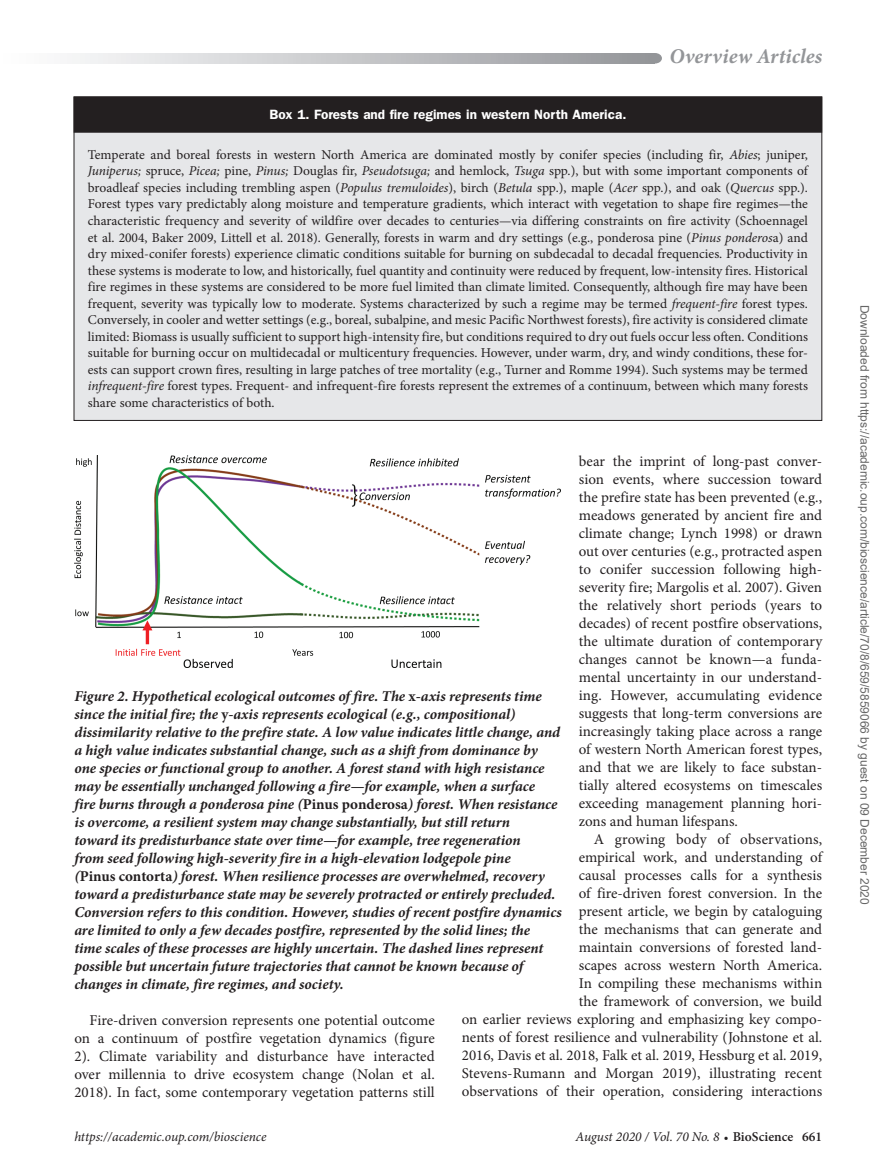
<style>
.page{position:relative;width:894px;height:1174px;background:#fff}
.page>*{position:absolute;margin:0;border:0;box-sizing:border-box;transform-origin:0 0}
.RH{font:italic 700 21px "Minion Pro";letter-spacing:.005em;color:#939598}
.Para{font:15px/18px "Minion Pro";color:#231f20;text-align:justify}
.FigCaption{font:italic 700 15px/18px "Minion Pro";letter-spacing:-.005em;color:#231f20}
.BoxParaFL{font:13.5px/16.5px "Minion Pro";letter-spacing:-.005em;color:#231f20;text-align:justify}
.t1{font:italic 13.5px "Minion Pro";letter-spacing:-.005em;color:#231f20}
.BoxHead{font:600 13.5px "ITC Franklin Gothic Std";color:#fff}
.t2{font:12px "Arial";color:#666}
.s1{font-style:italic}
.s2{font-style:normal}
.s3{font-weight:600;font-style:normal;font-size:12px}
.s4{font-weight:600;font-style:normal}
</style>
<div class="page">
<svg style="left:72px;top:53px;width:580px;height:11px;background:#c5c6c9"></svg>
<div style="left:648px;top:53px;width:13px;height:11px;background:#939598;border-radius:50%"></div>
<div style="left:74px;top:97px;width:747px;height:323px;background:#e6e7e9"></div>
<div style="left:74px;top:97px;width:747px;height:36px;background:#231f20"></div>
<img style="left:74px;top:456px;width:486px;height:211px">
<p class="RH" style="left:669px;top:41px;width:154px">Overview Articles</p>
<p class="BoxHead" style="left:269px;top:107px;width:358px">Box 1. Forests and fire regimes in western North America.</p>
<p class="BoxParaFL" style="left:88px;top:146px;width:721px">Temperate and boreal forests in western North America are dominated mostly by conifer species (including fir, <span class="s1">Abies</span>; juniper, <span class="s1">Juniperus;</span> spruce, <span class="s1">Picea;</span> pine, <span class="s1">Pinus;</span> Douglas fir, <span class="s1">Pseudotsuga;</span> and hemlock, <span class="s1">Tsuga</span> spp.), but with some important components of broadleaf species including trembling aspen (<span class="s1">Populus tremuloides</span>), birch (<span class="s1">Betula</span> spp.), maple (<span class="s1">Acer</span> spp.), and oak (<span class="s1">Quercus</span> spp.).<br>Forest types vary predictably along moisture and temperature gradients, which interact with vegetation to shape fire regimes—the characteristic frequency and severity of wildfire over decades to centuries—via differing constraints on fire activity (Schoennagel et al. 2004, Baker 2009, Littell et al. 2018). Generally, forests in warm and dry settings (e.g., ponderosa pine (<span class="s1">Pinus ponderos</span>a) and dry mixed-conifer forests) experience climatic conditions suitable for burning on subdecadal to decadal frequencies. Productivity in these systems is moderate to low, and historically, fuel quantity and continuity were reduced by frequent, low-intensity fires. Historical fire regimes in these systems are considered to be more fuel limited than climate limited. Consequently, although fire may have been frequent, severity was typically low to moderate. Systems characterized by such a regime may be termed <span class="s1">frequent-fire</span> forest types.<br>Conversely, in cooler and wetter settings (e.g., boreal, subalpine, and mesic Pacific Northwest forests), fire activity is considered climate limited: Biomass is usually sufficient to support high-intensity fire, but conditions required to dry out fuels occur less often. Conditions suitable for burning occur on multidecadal or multicentury frequencies. However, under warm, dry, and windy conditions, these for&shy;ests can support crown fires, resulting in large patches of tree mortality (e.g., Turner and Romme 1994). Such systems may be termed <span class="s1">infrequent-fire</span> forest types. Frequent- and infrequent-fire forests represent the extremes of a continuum, between which many forests share some characteristics of both.</p>
<p class="Para" style="left:578px;top:452px;width:245px">bear the imprint of long-past conver&shy;sion events, where succession toward the prefire state has been prevented (e.g., meadows generated by ancient fire and climate change; Lynch 1998) or drawn out over centuries (e.g., protracted aspen to conifer succession following high&shy;severity fire; Margolis et al. 2007). Given the relatively short periods (years to decades) of recent postfire observations, the ultimate duration of contemporary changes cannot be known—a funda&shy;mental uncertainty in our understand&shy;ing. However, accumulating evidence suggests that long-term conversions are increasingly taking place across a range of western North American forest types, and that we are likely to face substan&shy;tially altered ecosystems on timescales exceeding management planning hori&shy;zons and human lifespans.</p>
<p class="Para" style="left:461px;top:830px;width:362px;text-align:right">A growing body of observations,<br>empirical work, and understanding of<br>causal processes calls for a synthesis<br>of fire-driven forest conversion. In the<br>present article, we begin by cataloguing<br>the mechanisms that can generate and<br>maintain conversions of forested land-<br>scapes across western North America.<br>In compiling these mechanisms within<br>the framework of conversion, we build<br>on earlier reviews exploring and emphasizing key compo&shy;nents of forest resilience and vulnerability (Johnstone et al.<br>2016, Davis et al. 2018, Falk et al. 2019, Hessburg et al. 2019, Stevens-Rumann and Morgan 2019), illustrating recent observations of their operation, considering interactions</p>
<p class="FigCaption" style="left:74px;top:687px;width:488px">Figure 2. Hypothetical ecological outcomes of fire. The <span class="s2">x</span>-axis represents time since the initial fire; the <span class="s2">y</span>-axis represents ecological (e.g., compositional) dissimilarity relative to the prefire state. A low value indicates little change, and a high value indicates substantial change, such as a shift from dominance by one species or functional group to another. A forest stand with high resistance may be essentially unchanged following a fire—for example, when a surface<br>fire burns through a ponderosa pine (<span class="s2">Pinus ponderosa</span>) forest. When resistance is overcome, a resilient system may change substantially, but still return<br>toward its predisturbance state over time—for example, tree regeneration<br>from seed following high-severity fire in a high-elevation lodgepole pine<br>(<span class="s2">Pinus contorta</span>) forest. When resilience processes are overwhelmed, recovery toward a predisturbance state may be severely protracted or entirely precluded.<br>Conversion refers to this condition. However, studies of recent postfire dynamics are limited to only a few decades postfire, represented by the solid lines; the<br>time scales of these processes are highly uncertain. The dashed lines represent possible but uncertain future trajectories that cannot be known because of changes in climate, fire regimes, and society.</p>
<p class="Para" style="left:74px;top:1011px;width:362px;text-indent:15px">Fire-driven conversion represents one potential outcome on a continuum of postfire vegetation dynamics (figure 2). Climate variability and disturbance have interacted over millennia to drive ecosystem change (Nolan et al.<br>2018). In fact, some contemporary vegetation patterns still</p>
<p class="t1" style="left:74px;top:1127px;width:193px">https://academic.oup.com/bioscience</p>
<p class="t1" style="left:575px;top:1127px;width:248px">August 2020 / Vol. 70 No. 8 <span class="s3">•</span> <span class="s4">BioScience 661</span></p>
<p class="t2" style="left:868px;top:304px;width:602px;rotate:90deg">Downloaded from https://academic.oup.com/bioscience/article/70/8/659/5859066 by guest on 09 December 2020</p>
</div>
